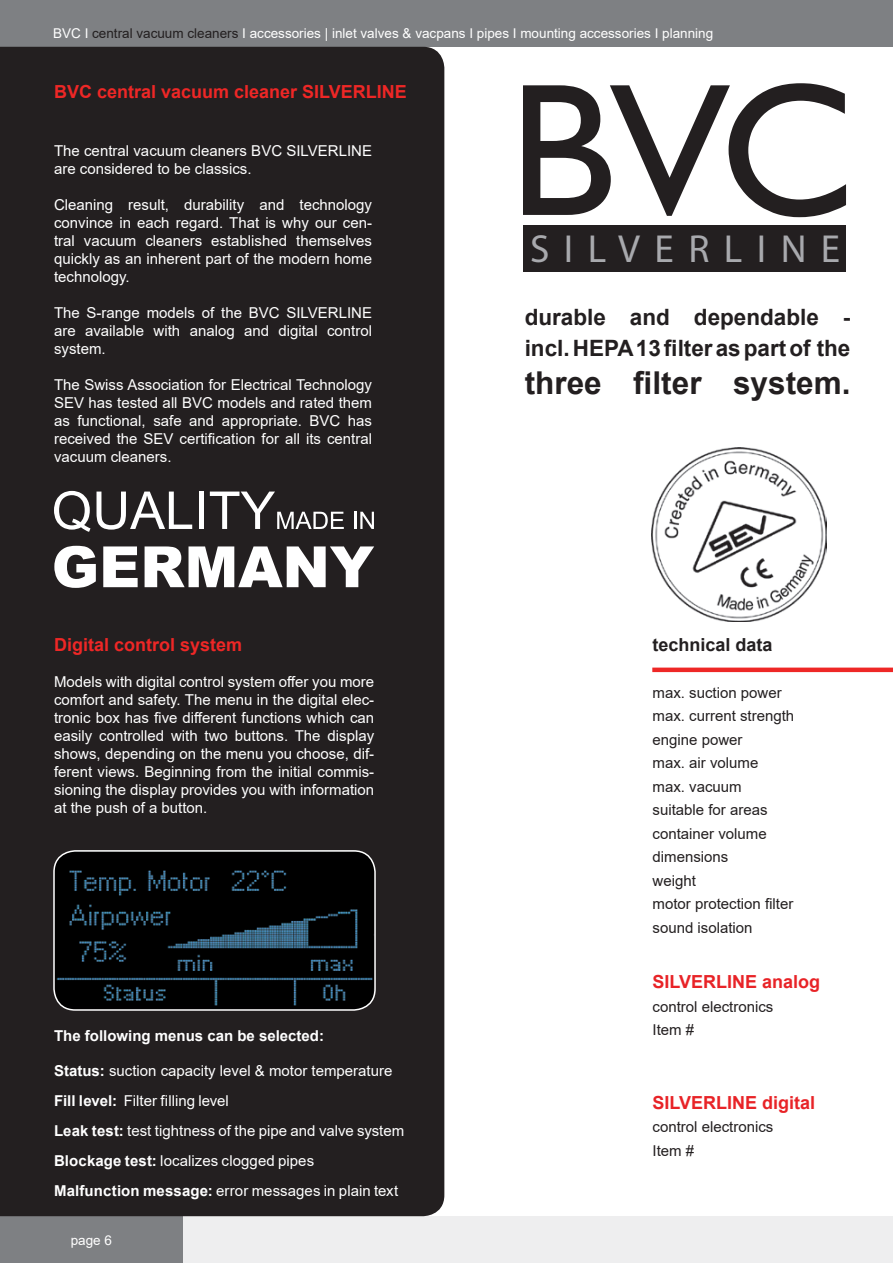
<style>
.page{position:relative;width:893px;height:1263px;background:#fff}
.page>*{position:absolute;margin:0;border:0;box-sizing:border-box;transform-origin:0 0}
.t1{font:189.75px "Humanist";color:#231f20}
.t2{font:39.3px "Myriad Pro";letter-spacing:.37em;color:#a8a9ad}
.t3{font:700 31.5px "Arial";color:#231f20}
.t4{font:700 22.5px/31.5px "Arial";color:#231f20}
.t5{font:700 18px "Arial";color:#ee2726}
.t6{font:700 18px "Arial";color:#e82327}
.t7{font:700 18px "Arial";color:#231f20}
.t8{font:15px/18px "Arial";color:#fff;text-align:justify}
.t9{font:15px/23.5px "Arial";color:#231f20}
.t10{font:700 15px "Arial";color:#fff}
.t11{font:13.5px "Arial";color:#fff}
.s1{color:#231f20}
.s2{font-weight:700}
</style>
<div class="page">
<div style="left:2px;top:1216px;width:891px;height:47px;background:#eeeeef"></div>
<div style="left:0;top:0;width:893px;height:47px;background:#7e8083"></div>
<div style="left:0;top:1216px;width:183px;height:47px;background:#7e8083"></div>
<div style="left:0;top:47px;width:444px;height:1169px;background:#231f20"></div>
<img style="left:54px;top:851px;width:321px;height:159px">
<div style="left:53px;top:850px;width:323px;height:161px;border:2px solid #fff;border-radius:21px"></div>
<div style="left:523px;top:226px;width:322px;height:46px;background:#231f20"></div>
<svg style="left:54px;top:491px;width:36px;height:41px"></svg>
<svg style="left:97px;top:491px;width:95px;height:39px"></svg>
<div style="left:199px;top:491px;width:5px;height:38px;background:#fff"></div>
<svg style="left:210px;top:491px;width:134px;height:38px"></svg>
<svg style="left:354px;top:512px;width:20px;height:17px"></svg>
<svg style="left:54px;top:546px;width:42px;height:42px"></svg>
<svg style="left:103px;top:546px;width:35px;height:41px"></svg>
<svg style="left:145px;top:546px;width:229px;height:41px"></svg>
<hr style="left:652px;top:668px;width:241px;height:4px;background:#ee2726">
<img style="left:652px;top:447px;width:174px;height:175px">
<p class="t11" style="left:53px;top:24px;width:662px">BVC I <span class="s1">central vacuum cleaners</span> I accessories | inlet valves &amp; vacpans I pipes I mounting accessories I planning</p>
<p class="t5" style="left:54px;top:79px;width:299px">BVC central vacuum cleaner SILVERLINE</p>
<p class="t8" style="left:54px;top:141px;width:320px">The central vacuum cleaners BVC SILVERLINE are considered to be classics.</p>
<p class="t8" style="left:54px;top:195px;width:320px">Cleaning result, durability and technology convince in each regard. That is why our cen&shy;tral vacuum cleaners established themselves quickly as an inherent part of the modern home technology.</p>
<p class="t8" style="left:54px;top:303px;width:320px">The S-range models of the BVC SILVERLINE are available with analog and digital control system.</p>
<p class="t8" style="left:54px;top:375px;width:320px">The Swiss Association for Electrical Technology SEV has tested all BVC models and rated them as functional, safe and appropriate. BVC has received the SEV certification for all its central vacuum cleaners.</p>
<p class="t5" style="left:54px;top:632px;width:190px">Digital control system</p>
<p class="t8" style="left:54px;top:673px;width:322px">Models with digital control system offer you more comfort and safety. The menu in the digital elec&shy;tronic box has five different functions which can easily controlled with two buttons. The display shows, depending on the menu you choose, dif&shy;ferent views. Beginning from the initial commis&shy;sioning the display provides you with information at the push of a button.</p>
<p class="t10" style="left:54px;top:1026px;width:272px">The following menus can be selected:</p>
<p class="t8" style="left:54px;top:1055px;width:352px;line-height:30px;text-align:left"><span class="s2">Status:</span> suction capacity level &amp; motor temperature <span class="s2">Fill level:</span> Filter filling level<br><span class="s2">Leak test:</span> test tightness of the pipe and valve system <span class="s2">Blockage test:</span> localizes clogged pipes<br><span class="s2">Malfunction message:</span> error messages in plain text</p>
<p class="t11" style="left:71px;top:1230px;width:43px">page 6</p>
<h1 class="t1" style="left:508px;top:29px;width:347px">BVC</h1>
<h2 class="t2" style="left:530px;top:225px;width:312px">SILVERLINE</h2>
<h3 class="t4" style="left:525px;top:301px;width:327px">durable and dependable - incl. HEPA 13 filter as part of the</h3>
<h3 class="t3" style="left:525px;top:360px;width:327px">three filter system.</h3>
<p class="t7" style="left:652px;top:632px;width:122px">technical data</p>
<p class="t9" style="left:652px;top:680px;width:143px">max. suction power max. current strength engine power<br>max. air volume max. vacuum suitable for areas container volume dimensions<br>weight<br>motor protection filter sound isolation</p>
<p class="t6" style="left:652px;top:969px;width:51px">SILVERLINE</p>
<p class="t6" style="left:762px;top:969px;width:60px">analog</p>
<p class="t9" style="left:652px;top:994px;width:122px">control electronics<br>Item #</p>
<p class="t6" style="left:652px;top:1089px;width:51px">SILVERLINE</p>
<p class="t6" style="left:762px;top:1089px;width:55px">digital</p>
<p class="t9" style="left:652px;top:1115px;width:122px">control electronics<br>Item #</p>
</div>
